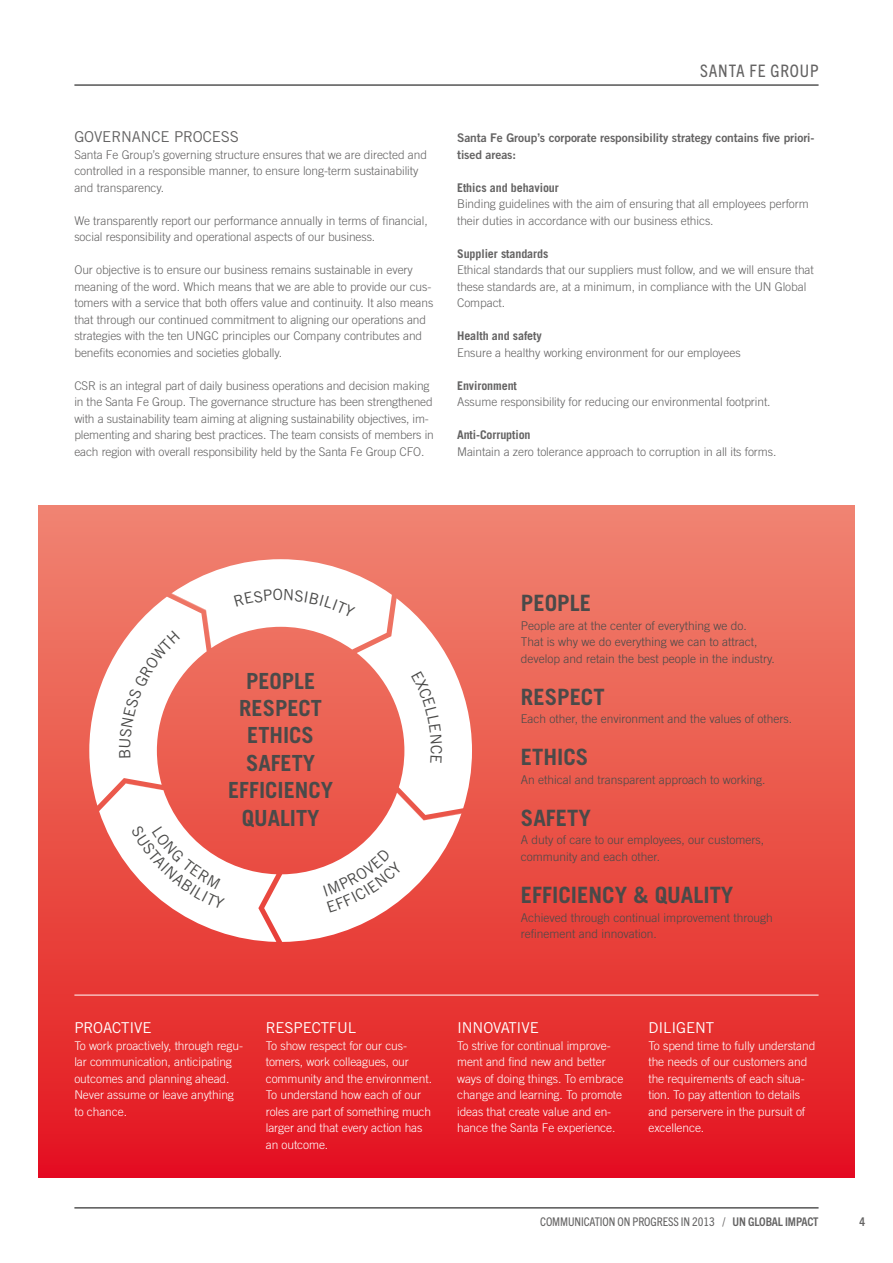
<style>
.page{position:relative;width:893px;height:1263px;background:#fff}
.page>*{position:absolute;margin:0;border:0;box-sizing:border-box;transform-origin:0 0}
.t1{font:700 22.5px "Trade Gothic LT Std";color:#4a4a49}
.t2{font:700 22.2px/27.3px "Trade Gothic LT Std";color:#4a4a49;text-align:center}
.t3{font:condensed 17.25px "Trade Gothic Next LT Pro";letter-spacing:.05em;color:#646363}
.t4{font:15px "Trade Gothic LT Std";letter-spacing:-.01em;color:#fff}
.t5{font:15px "Trade Gothic LT Std";letter-spacing:-.01em;color:#646363}
.t6{font:300 12px/16.5px "Trade Gothic LT Std";letter-spacing:-.005em;color:#646363}
.t7{font:300 12px/16.5px "Trade Gothic LT Std";letter-spacing:-.005em;color:#fff}
.t8{font:300 12px/16.5px "Trade Gothic LT Std";color:#4a4a49}
.t9{font:700 12px "Trade Gothic LT Std";letter-spacing:-.005em;color:#646363}
.t10{font:12px/16.5px "Trade Gothic LT Std Bd 2";letter-spacing:-.005em;color:#646363}
.t11{font:condensed 12px "Trade Gothic Next LT Pro";letter-spacing:-.005em;color:#646363}
.t12{font:700 condensed 12px "Trade Gothic Next LT Pro";color:#646363}
.s1{font-weight:700}
</style>
<div class="page">
<div style="left:38px;top:505px;width:817px;height:673px;background:linear-gradient(to bottom,#f08770,#e4161e)"></div>
<hr style="left:74px;top:995px;width:745px;height:1px;background:#fff">
<hr style="left:74px;top:85px;width:745px;height:1px;background:#000">
<hr style="left:74px;top:1207px;width:745px;height:1px;background:#000">
<svg style="left:89px;top:559px;width:383px;height:383px"></svg>
<p class="t5" style="left:74px;top:128px;width:166px">GOVERNANCE PROCESS</p>
<p class="t6" style="left:74px;top:146px;width:354px">Santa Fe Group’s governing structure ensures that we are directed and controlled in a responsible manner, to ensure long-term sustainability and transparency.</p>
<p class="t6" style="left:74px;top:212px;width:355px">We transparently report our performance annually in terms of financial, social responsibility and operational aspects of our business.</p>
<p class="t6" style="left:74px;top:261px;width:361px">Our objective is to ensure our business remains sustainable in every meaning of the word. Which means that we are able to provide our cus&shy;tomers with a service that both offers value and continuity. It also means that through our continued commitment to aligning our operations and strategies with the ten UNGC principles our Company contributes and benefits economies and societies globally.</p>
<p class="t6" style="left:74px;top:377px;width:361px">CSR is an integral part of daily business operations and decision making in the Santa Fe Group. The governance structure has been strengthened with a sustainability team aiming at aligning sustainability objectives, im&shy;plementing and sharing best practices. The team consists of members in each region with overall responsibility held by the Santa Fe Group CFO.</p>
<h3 class="t3" style="left:700px;top:59px;width:120px">SANTA FE GROUP</h3>
<p class="t10" style="left:457px;top:129px;width:359px">Santa Fe Group’s corporate responsibility strategy contains five priori&shy;tised areas:</p>
<p class="t9" style="left:457px;top:180px;width:103px">Ethics and behaviour</p>
<p class="t6" style="left:457px;top:195px;width:353px">Binding guidelines with the aim of ensuring that all employees perform their duties in accordance with our business ethics.</p>
<p class="t9" style="left:457px;top:246px;width:93px">Supplier standards</p>
<p class="t6" style="left:457px;top:261px;width:358px">Ethical standards that our suppliers must follow, and we will ensure that these standards are, at a minimum, in compliance with the UN Global<br>Compact.</p>
<p class="t9" style="left:457px;top:328px;width:86px">Health and safety</p>
<p class="t6" style="left:457px;top:344px;width:285px">Ensure a healthy working environment for our employees</p>
<p class="t9" style="left:457px;top:378px;width:61px">Environment</p>
<p class="t6" style="left:457px;top:393px;width:315px">Assume responsibility for reducing our environmental footprint.</p>
<p class="t9" style="left:457px;top:427px;width:75px">Anti-Corruption</p>
<p class="t6" style="left:457px;top:443px;width:321px">Maintain a zero tolerance approach to corruption in all its forms.</p>
<h2 class="t2" style="left:228px;top:667px;width:107px">PEOPLE<br>RESPECT<br>ETHICS<br>SAFETY<br>EFFICIENCY</h2>
<h2 class="t2" style="left:242px;top:804px;width:79px">QUALITY</h2>
<h1 class="t1" style="left:521px;top:589px;width:72px">People</h1>
<p class="t8" style="left:521px;top:617px;width:255px">People are at the center of everything we do.<br>That is why we do everything we can to attract, develop and retain the best people in the industry.</p>
<h1 class="t1" style="left:521px;top:683px;width:85px">Respect</h1>
<p class="t8" style="left:521px;top:710px;width:273px">Each other, the environment and the values of others.</p>
<h1 class="t1" style="left:521px;top:743px;width:69px">Ethics</h1>
<p class="t8" style="left:521px;top:771px;width:246px">An ethical and transparent approach to working.</p>
<h1 class="t1" style="left:521px;top:804px;width:72px">Safety</h1>
<p class="t8" style="left:521px;top:832px;width:245px">A duty of care to our employees, our customers, community and each other.</p>
<h1 class="t1" style="left:521px;top:881px;width:214px">Efficiency &amp; Quality</h1>
<p class="t8" style="left:521px;top:909px;width:254px">Achieved through continual improvement through refinement and innovation.</p>
<p class="t4" style="left:74px;top:1019px;width:18px">PROACTI</p>
<p class="t4" style="left:134px;top:1019px;width:16px">VE</p>
<p class="t7" style="left:74px;top:1037px;width:170px">To work proactively, through regu&shy;lar communication, anticipating outcomes and planning ahead.<br>Never assume or leave anything to chance.</p>
<p class="t4" style="left:266px;top:1019px;width:20px">RESPECT</p>
<p class="t4" style="left:329px;top:1019px;width:29px">FUL</p>
<p class="t7" style="left:266px;top:1037px;width:168px">To show respect for our cus&shy;tomers, work colleagues, our community and the environment.<br>To understand how each of our roles are part of something much larger and that every action has an outcome.</p>
<p class="t4" style="left:457px;top:1019px;width:16px">INNO</p>
<p class="t4" style="left:493px;top:1019px;width:45px">VATIVE</p>
<p class="t7" style="left:457px;top:1037px;width:168px">To strive for continual improve&shy;ment and find new and better ways of doing things. To embrace change and learning. To promote ideas that create value and en&shy;hance the Santa Fe experience.</p>
<p class="t4" style="left:648px;top:1019px;width:32px">DI LIGENT</p>
<p class="t7" style="left:648px;top:1037px;width:168px">To spend time to fully understand the needs of our customers and the requirements of each situa&shy;tion. To pay attention to details and perservere in the pursuit of excellence.</p>
<p class="t11" style="left:540px;top:1213px;width:280px">COMMUNICATION ON PROGRESS IN 2013 / <span class="s1">UN GLOBAL IMPACT</span></p>
<p class="t12" style="left:860px;top:1213px;width:7px">4</p>
</div>
